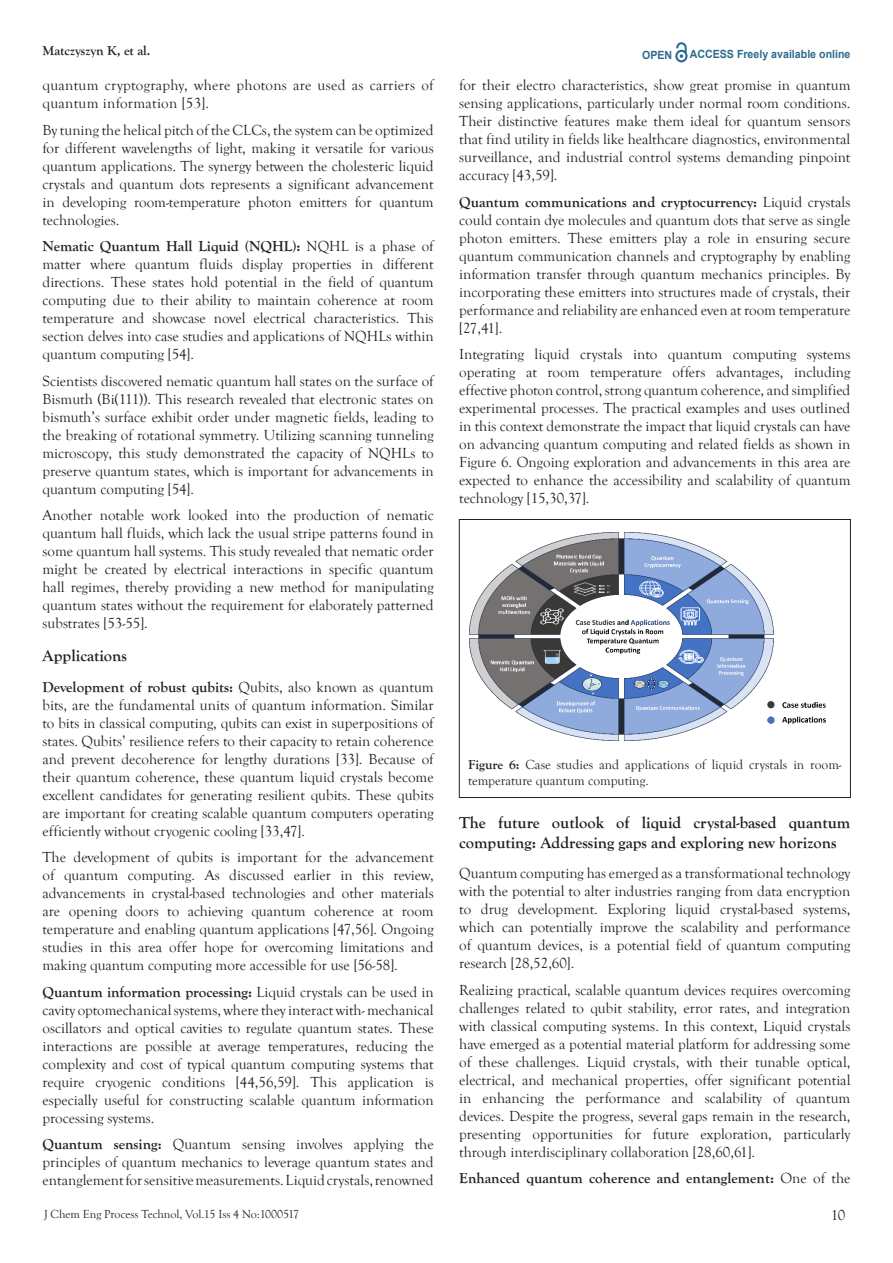
<style>
.page{position:relative;width:893px;height:1263px;background:#fff}
.page>*{position:absolute;margin:0;border:0;box-sizing:border-box;transform-origin:0 0}
.t1{font:700 16.5px/19.8px "Goudy Old Style T";color:#231f20}
.t2{font:15px/18px "Goudy Old Style T";color:#231f20;text-align:justify}
.t3{font:15px/18px "Goudy Old Style T";letter-spacing:.02em;color:#231f20}
.t4{font:700 15px "Goudy Old Style T";color:#231f20}
.t5{font:13.5px/16.2px "Goudy Old Style T";color:#231f20}
.t6{font:700 13.5px "Goudy Old Style T";color:#231f20}
.t7{font:12px "Goudy Old Style T";color:#231f20}
.t8{font:700 11.25px "Arial";color:#2d6a8e;scale:.94 1}
.s1{font-weight:700}
.s2{font-weight:400}
</style>
<div class="page">
<svg style="left:675px;top:43px;width:12px;height:19px"></svg>
<div style="left:459px;top:519px;width:391px;height:278px;border:1px solid #231f20"></div>
<img style="left:469px;top:532px;width:357px;height:208px">
<p class="t6" style="left:43px;top:43px;width:109px">Matczyszyn K, et al.</p>
<p class="t8" style="left:642px;top:47px;width:34px">OPEN</p>
<p class="t8" style="left:690px;top:46px;width:172px">ACCESS Freely available online</p>
<p class="t3" style="left:43px;top:77px;width:393px">quantum cryptography, where photons are used as carriers of quantum information [53].</p>
<p class="t2" style="left:43px;top:121px;width:393px">By tuning the helical pitch of the CLCs, the system can be optimized for different wavelengths of light, making it versatile for various quantum applications. The synergy between the cholesteric liquid crystals and quantum dots represents a significant advancement in developing room-temperature photon emitters for quantum technologies.</p>
<p class="t2" style="left:43px;top:238px;width:393px"><span class="s1">Nematic Quantum Hall Liquid (NQHL):</span> NQHL is a phase of matter where quantum fluids display properties in different directions. These states hold potential in the field of quantum computing due to their ability to maintain coherence at room temperature and showcase novel electrical characteristics. This section delves into case studies and applications of NQHLs within quantum computing [54].</p>
<p class="t2" style="left:43px;top:372px;width:393px">Scientists discovered nematic quantum hall states on the surface of Bismuth (Bi(111)). This research revealed that electronic states on bismuth’s surface exhibit order under magnetic fields, leading to the breaking of rotational symmetry. Utilizing scanning tunneling microscopy, this study demonstrated the capacity of NQHLs to preserve quantum states, which is important for advancements in quantum computing [54].</p>
<p class="t2" style="left:43px;top:507px;width:393px">Another notable work looked into the production of nematic quantum hall fluids, which lack the usual stripe patterns found in some quantum hall systems. This study revealed that nematic order might be created by electrical interactions in specific quantum hall regimes, thereby providing a new method for manipulating quantum states without the requirement for elaborately patterned substrates [53-55].</p>
<p class="t1" style="left:43px;top:646px;width:86px">Applications</p>
<p class="t2" style="left:43px;top:678px;width:393px"><span class="s1">Development of robust qubits:</span> Qubits, also known as quantum bits, are the fundamental units of quantum information. Similar to bits in classical computing, qubits can exist in superpositions of states. Qubits’ resilience refers to their capacity to retain coherence and prevent decoherence for lengthy durations [33]. Because of their quantum coherence, these quantum liquid crystals become excellent candidates for generating resilient qubits. These qubits are important for creating scalable quantum computers operating efficiently without cryogenic cooling [33,47].</p>
<p class="t2" style="left:43px;top:849px;width:393px">The development of qubits is important for the advancement of quantum computing. As discussed earlier in this review, advancements in crystal-based technologies and other materials are opening doors to achieving quantum coherence at room temperature and enabling quantum applications [47,56]. Ongoing studies in this area offer hope for overcoming limitations and making quantum computing more accessible for use [56-58].</p>
<p class="t2" style="left:43px;top:983px;width:393px"><span class="s1">Quantum information processing:</span> Liquid crystals can be used in cavity optomechanical systems, where they interact with- mechanical oscillators and optical cavities to regulate quantum states. These interactions are possible at average temperatures, reducing the complexity and cost of typical quantum computing systems that require cryogenic conditions [44,56,59]. This application is especially useful for constructing scalable quantum information processing systems.</p>
<p class="t2" style="left:43px;top:1136px;width:393px"><span class="s1">Quantum sensing:</span> Quantum sensing involves applying the principles of quantum mechanics to leverage quantum states and entanglement for sensitive measurements. Liquid crystals, renowned</p>
<p class="t7" style="left:44px;top:1207px;width:257px">J Chem Eng Process Technol, Vol.15 Iss 4 No:1000517</p>
<p class="t2" style="left:459px;top:77px;width:393px">for their electro characteristics, show great promise in quantum sensing applications, particularly under normal room conditions.<br>Their distinctive features make them ideal for quantum sensors that find utility in fields like healthcare diagnostics, environmental surveillance, and industrial control systems demanding pinpoint accuracy [43,59].</p>
<p class="t2" style="left:459px;top:193px;width:393px"><span class="s1">Quantum communications and cryptocurrency:</span> Liquid crystals could contain dye molecules and quantum dots that serve as single photon emitters. These emitters play a role in ensuring secure quantum communication channels and cryptography by enabling information transfer through quantum mechanics principles. By incorporating these emitters into structures made of crystals, their performance and reliability are enhanced even at room temperature [27,41].</p>
<p class="t2" style="left:459px;top:346px;width:393px">Integrating liquid crystals into quantum computing systems operating at room temperature offers advantages, including effective photon control, strong quantum coherence, and simplified experimental processes. The practical examples and uses outlined in this context demonstrate the impact that liquid crystals can have on advancing quantum computing and related fields as shown in Figure 6. Ongoing exploration and advancements in this area are expected to enhance the accessibility and scalability of quantum technology [15,30,37].</p>
<p class="t5" style="left:468px;top:757px;width:375px"><span class="s1">Figure 6:</span> Case studies and applications of liquid crystals in room&shy;temperature quantum computing.</p>
<p class="t1" style="left:459px;top:813px;width:393px">The future outlook of liquid crystal-based quantum computing: Addressing gaps and exploring new horizons</p>
<p class="t2" style="left:459px;top:865px;width:393px">Quantum computing has emerged as a transformational technology with the potential to alter industries ranging from data encryption to drug development. Exploring liquid crystal-based systems, which can potentially improve the scalability and performance of quantum devices, is a potential field of quantum computing research [28,52,60].</p>
<p class="t2" style="left:459px;top:981px;width:393px">Realizing practical, scalable quantum devices requires overcoming challenges related to qubit stability, error rates, and integration with classical computing systems. In this context, Liquid crystals have emerged as a potential material platform for addressing some of these challenges. Liquid crystals, with their tunable optical, electrical, and mechanical properties, offer significant potential in enhancing the performance and scalability of quantum devices. Despite the progress, several gaps remain in the research, presenting opportunities for future exploration, particularly through interdisciplinary collaboration [28,60,61].</p>
<p class="t4" style="left:459px;top:1170px;width:393px">Enhanced quantum coherence and entanglement: <span class="s2">One of the</span></p>
<p class="t2" style="left:831px;top:1207px;width:16px">10</p>
</div>
